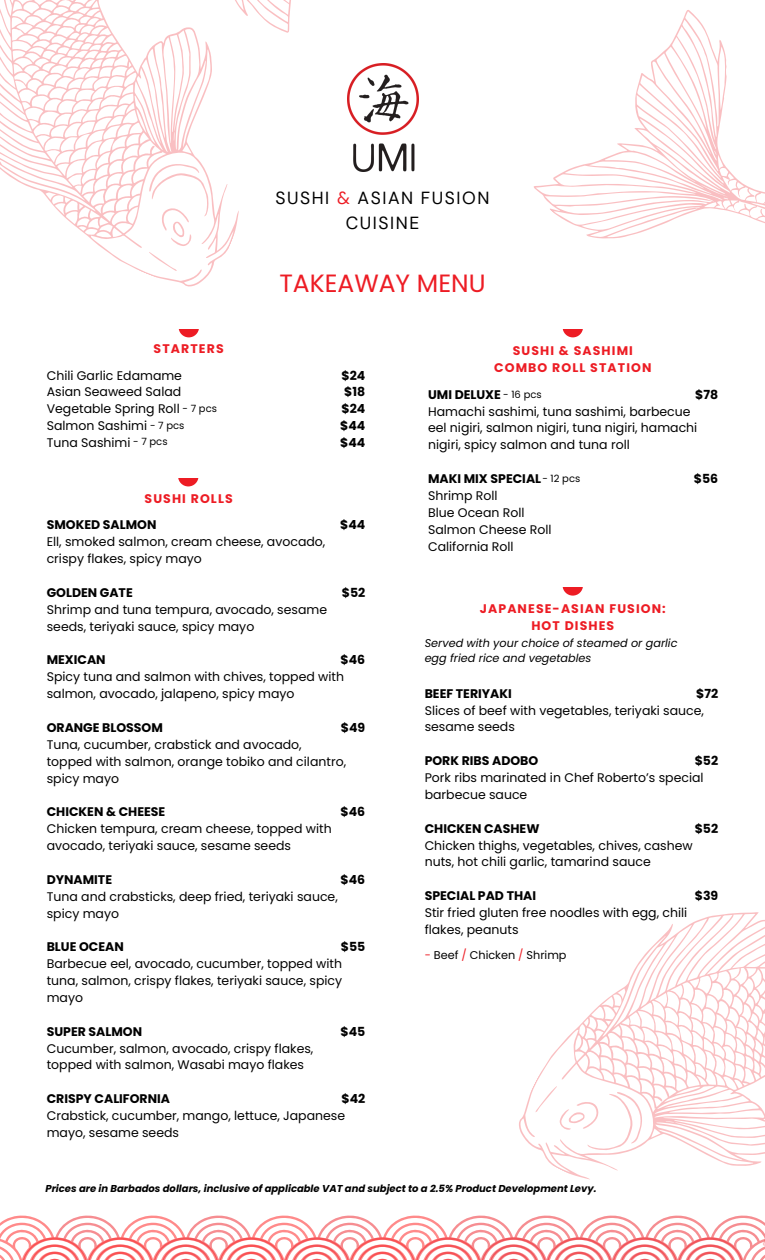
<style>
.page{position:relative;width:765px;height:1260px;background:#fff}
.page>*{position:absolute;margin:0;border:0;box-sizing:border-box;transform-origin:0 0}
.t1{font:25px "Poppins";color:#ed1c24}
.t2{font:17.5px/24.4px "DM Sans";letter-spacing:.09em;color:#000;text-align:center}
.t3{font:12.5px/16.9px "Poppins";color:#000}
.t4{font:700 12.5px/16.9px "Poppins";color:#000;text-align:center}
.t5{font:700 12.5px/16.9px "Poppins";letter-spacing:.09em;color:#ed1c24;text-align:center}
.t6{font:italic 11.25px/15px "Poppins";color:#000}
.t7{font:11.25px "Poppins";color:#000}
.t8{font:italic 700 10px "Poppins";color:#000}
.t9{font:10px "Poppins";color:#000}
.s1{color:#ed1c24}
</style>
<div class="page">
<svg style="left:0;top:1215px;width:505px;height:45px"></svg>
<svg style="left:0;top:0;width:392px;height:287px"></svg>
<svg style="left:533px;top:10px;width:232px;height:328px"></svg>
<img style="left:347px;top:64px;width:71px;height:108px">
<div style="left:179px;top:317px;width:20px;height:20px;background:linear-gradient(to right,#ed1c24,#ed1d25);border-radius:50%"></div>
<div style="left:179px;top:308px;width:20px;height:20px;background:#fff"></div>
<div style="left:178px;top:466px;width:21px;height:20px;background:#ed1c24;border-radius:50%"></div>
<div style="left:178px;top:457px;width:21px;height:21px;background:#fff"></div>
<div style="left:563px;top:575px;width:20px;height:21px;background:#ed1c24;border-radius:50%"></div>
<div style="left:563px;top:566px;width:20px;height:21px;background:#fff"></div>
<div style="left:563px;top:317px;width:20px;height:20px;background:linear-gradient(to right,#ed1c24,#ed1d25);border-radius:50%"></div>
<div style="left:563px;top:308px;width:20px;height:20px;background:#fff"></div>
<svg style="left:505px;top:912px;width:260px;height:348px"></svg>
<p class="t2" style="left:276px;top:186px;width:215px">SUSHI <span class="s1">&amp;</span> ASIAN FUSION<br>CUISINE</p>
<h2 class="t1" style="left:279px;top:266px;width:208px">TAKEAWAY MENU</h2>
<p class="t5" style="left:154px;top:341px;width:72px">STARTERS</p>
<h1 class="t3" style="left:47px;top:367px;width:137px">Chili Garlic Edamame<br>Asian Seaweed Salad<br>Vegetable Spring Roll<br>Salmon Sashimi<br>Tuna Sashimi</h1>
<h3 class="t4" style="left:340px;top:367px;width:27px">$24 $18 $24 $44 $44</h3>
<h3 class="t9" style="left:183px;top:401px;width:36px">- 7 pcs</h3>
<h5 class="t9" style="left:150px;top:419px;width:36px">- 7 pcs</h5>
<h4 class="t9" style="left:133px;top:435px;width:36px">- 7 pcs</h4>
<h3 class="t5" style="left:145px;top:490px;width:90px">SUSHI ROLLS</h3>
<p class="t4" style="left:340px;top:517px;width:27px">$44</p>
<p class="t4" style="left:47px;top:517px;width:111px">SMOKED SALMON</p>
<p class="t3" style="left:47px;top:534px;width:280px">Ell, smoked salmon, cream cheese, avocado, crispy flakes, spicy mayo</p>
<p class="t4" style="left:47px;top:584px;width:88px">GOLDEN GATE</p>
<p class="t3" style="left:47px;top:601px;width:282px">Shrimp and tuna tempura, avocado, sesame seeds, teriyaki sauce, spicy mayo</p>
<p class="t4" style="left:47px;top:652px;width:60px">MEXICAN</p>
<p class="t3" style="left:47px;top:669px;width:299px">Spicy tuna and salmon with chives, topped with salmon, avocado, jalapeno, spicy mayo</p>
<p class="t4" style="left:47px;top:719px;width:118px">ORANGE BLOSSOM</p>
<p class="t3" style="left:47px;top:736px;width:301px">Tuna, cucumber, crabstick and avocado, topped with salmon, orange tobiko and cilantro, spicy mayo</p>
<p class="t4" style="left:47px;top:804px;width:120px">CHICKEN &amp; CHEESE</p>
<p class="t3" style="left:47px;top:820px;width:286px">Chicken tempura, cream cheese, topped with avocado, teriyaki sauce, sesame seeds</p>
<p class="t4" style="left:47px;top:871px;width:67px">DYNAMITE</p>
<p class="t3" style="left:47px;top:888px;width:293px">Tuna and crabsticks, deep fried, teriyaki sauce, spicy mayo</p>
<p class="t4" style="left:47px;top:939px;width:79px">BLUE OCEAN</p>
<p class="t3" style="left:47px;top:955px;width:297px;text-align:justify">Barbecue eel, avocado, cucumber, topped with tuna, salmon, crispy flakes, teriyaki sauce, spicy mayo</p>
<p class="t4" style="left:47px;top:1023px;width:97px">SUPER SALMON</p>
<p class="t3" style="left:47px;top:1040px;width:268px">Cucumber, salmon, avocado, crispy flakes, topped with salmon, Wasabi mayo flakes</p>
<p class="t4" style="left:47px;top:1090px;width:125px">CRISPY CALIFORNIA</p>
<p class="t3" style="left:47px;top:1107px;width:300px">Crabstick, cucumber, mango, lettuce, Japanese mayo, sesame seeds</p>
<p class="t4" style="left:342px;top:584px;width:25px">$52</p>
<p class="t4" style="left:341px;top:652px;width:26px">$46</p>
<h4 class="t4" style="left:341px;top:719px;width:26px">$49</h4>
<p class="t4" style="left:341px;top:804px;width:26px">$46</p>
<p class="t4" style="left:341px;top:871px;width:26px">$46</p>
<h4 class="t4" style="left:341px;top:939px;width:26px">$55</h4>
<h4 class="t4" style="left:340px;top:1023px;width:26px">$45</h4>
<h3 class="t4" style="left:341px;top:1090px;width:25px">$42</h3>
<h4 class="t5" style="left:494px;top:342px;width:159px">SUSHI &amp; SASHIMI<br>COMBO ROLL STATION</h4>
<h4 class="t4" style="left:695px;top:386px;width:25px">$78</h4>
<p class="t4" style="left:428px;top:386px;width:74px">UMI DELUXE</p>
<p class="t3" style="left:428px;top:403px;width:271px">Hamachi sashimi, tuna sashimi, barbecue eel nigiri, salmon nigiri, tuna nigiri, hamachi nigiri, spicy salmon and tuna roll</p>
<p class="t4" style="left:428px;top:470px;width:115px">MAKI MIX SPECIAL</p>
<p class="t3" style="left:428px;top:487px;width:125px">Shrimp Roll<br>Blue Ocean Roll<br>Salmon Cheese Roll<br>California Roll</p>
<h4 class="t9" style="left:503px;top:387px;width:40px">- 16 pcs</h4>
<h4 class="t4" style="left:694px;top:470px;width:26px">$56</h4>
<h4 class="t9" style="left:542px;top:471px;width:39px">- 12 pcs</h4>
<h5 class="t5" style="left:480px;top:601px;width:187px">JAPANESE-ASIAN FUSION:<br>HOT DISHES</h5>
<h4 class="t6" style="left:425px;top:636px;width:254px">Served with your choice of steamed or garlic egg fried rice and vegetables</h4>
<h4 class="t4" style="left:696px;top:685px;width:24px">$72</h4>
<p class="t4" style="left:425px;top:685px;width:89px">BEEF TERIYAKI</p>
<p class="t3" style="left:425px;top:702px;width:281px">Slices of beef with vegetables, teriyaki sauce, sesame seeds</p>
<p class="t4" style="left:425px;top:752px;width:115px">PORK RIBS ADOBO</p>
<p class="t3" style="left:425px;top:769px;width:281px">Pork ribs marinated in Chef Roberto’s special barbecue sauce</p>
<p class="t4" style="left:425px;top:820px;width:116px">CHICKEN CASHEW</p>
<p class="t3" style="left:425px;top:837px;width:270px">Chicken thighs, vegetables, chives, cashew nuts, hot chili garlic, tamarind sauce</p>
<p class="t4" style="left:425px;top:887px;width:113px">SPECIAL PAD THAI</p>
<p class="t3" style="left:425px;top:904px;width:264px">Stir fried gluten free noodles with egg, chili flakes, peanuts</p>
<h4 class="t4" style="left:695px;top:752px;width:25px">$52</h4>
<h4 class="t4" style="left:695px;top:820px;width:25px">$52</h4>
<h4 class="t4" style="left:695px;top:887px;width:25px">$39</h4>
<h4 class="t7" style="left:425px;top:947px;width:143px"><span class="s1">-</span> Beef <span class="s1">/</span> Chicken <span class="s1">/</span> Shrimp</h4>
<h4 class="t8" style="left:45px;top:1182px;width:553px">Prices are in Barbados dollars, inclusive of applicable VAT and subject to a 2.5% Product Development Levy.</h4>
</div>
